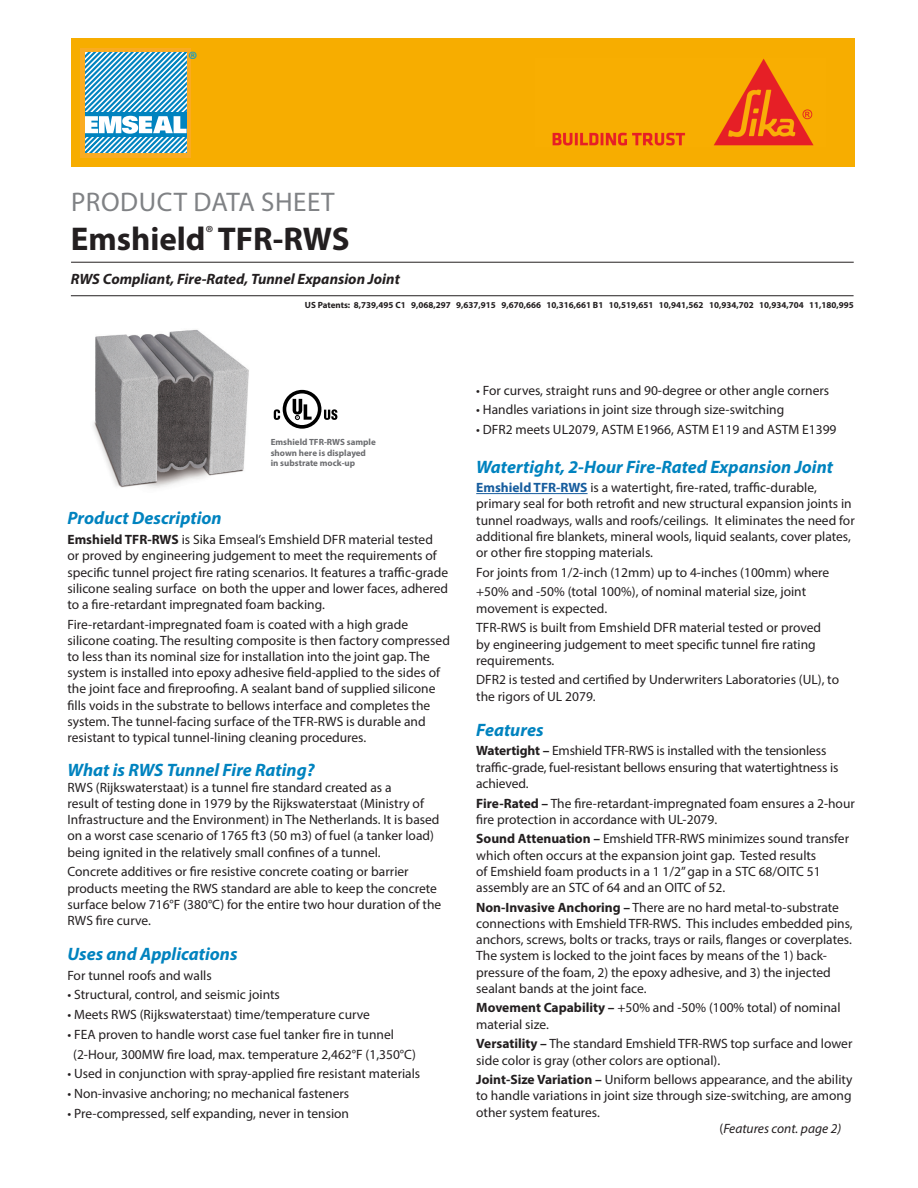
<style>
.page{position:relative;width:918px;height:1188px;background:#fff}
.page>*{position:absolute;margin:0;border:0;box-sizing:border-box;transform-origin:0 0}
.t1{font:700 33px "Myriad Pro";color:#231f20}
.t2{font:27px "Myriad Pro";letter-spacing:.02em;color:#808285}
.t3{font:22.35px "Myriad Pro";color:#009ad9}
.heads{font:italic 700 18px "Myriad Pro";color:#0083bf}
.body_copy{font:italic 700 18px "Myriad Pro";color:#0083bf}
.t4{font:italic 700 15px "Myriad Pro";color:#231f20}
.body_copy-2{font:13.5px/16.2px "Myriad Pro";color:#231f20}
.body_copy_with_bulle{font:13.5px/16.2px "Myriad Pro";color:#231f20}
.body_copy_with_bulle-2{font:italic 13.5px "Myriad Pro";color:#231f20}
.t5{font:700 9px "Myriad Pro";color:#231f20}
.t6{font:700 9px/10.5px "Myriad Pro";color:#6c6d70}
.s1{font-weight:700}
.s2{font-weight:700;color:#175d9e}
.s3{font-style:normal}
</style>
<div class="page">
<hr style="left:476px;top:493px;width:112px;height:1px;background:#175d9e">
<img style="left:93px;top:329px;width:156px;height:159px">
<svg style="left:274px;top:390px;width:64px;height:39px"></svg>
<div style="left:71px;top:38px;width:783px;height:128px;background:#f7ad00"></div>
<hr style="left:71px;top:262px;width:783px;height:1px;background:#231f20">
<hr style="left:71px;top:295px;width:783px;height:1px;background:#231f20">
<img style="left:552px;top:58px;width:262px;height:88px">
<svg style="left:84px;top:51px;width:103px;height:102px;background:#73b9d7"></svg>
<hr style="left:81px;top:48px;width:3px;height:109px;background:#faab22">
<hr style="left:187px;top:48px;width:3px;height:109px;background:#faab22">
<hr style="left:81px;top:48px;width:109px;height:3px;background:#faab22">
<hr style="left:81px;top:153px;width:109px;height:4px;background:#faab22">
<p class="t3" style="left:188px;top:46px;width:11px">®</p>
<p class="t2" style="left:71px;top:185px;width:265px">PRODUCT DATA SHEET</p>
<p class="t1" style="left:71px;top:217px;width:280px">Emshield<sup>®</sup> TFR-RWS</p>
<p class="t4" style="left:71px;top:269px;width:331px">RWS Compliant, Fire-Rated, Tunnel Expansion Joint</p>
<p class="t5" style="left:305px;top:300px;width:550px">US Patents: 8,739,495 C1 9,068,297 9,637,915 9,670,666 10,316,661 B1 10,519,651 10,941,562 10,934,702 10,934,704 11,180,995</p>
<p class="t6" style="left:271px;top:437px;width:107px">Emshield TFR-RWS sample shown here is displayed in substrate mock-up</p>
<p class="heads" style="left:68px;top:507px;width:156px">Product Description</p>
<p class="body_copy-2" style="left:68px;top:531px;width:382px"><span class="s1">Emshield TFR-RWS</span> is Sika Emseal’s Emshield DFR material tested<br>or proved by engineering judgement to meet the requirements of specific tunnel project fire rating scenarios. It features a traffic-grade silicone sealing surface on both the upper and lower faces, adhered to a fire-retardant impregnated foam backing.</p>
<p class="body_copy-2" style="left:68px;top:616px;width:384px">Fire-retardant-impregnated foam is coated with a high grade silicone coating. The resulting composite is then factory compressed to less than its nominal size for installation into the joint gap. The system is installed into epoxy adhesive field-applied to the sides of the joint face and fireproofing. A sealant band of supplied silicone fills voids in the substrate to bellows interface and completes the system. The tunnel-facing surface of the TFR-RWS is durable and resistant to typical tunnel-lining cleaning procedures.</p>
<p class="body_copy" style="left:68px;top:758px;width:249px">What is RWS Tunnel Fire Rating?</p>
<p class="body_copy-2" style="left:68px;top:779px;width:374px">RWS (Rijkswaterstaat) is a tunnel fire standard created as a<br>result of testing done in 1979 by the Rijkswaterstaat (Ministry of Infrastructure and the Environment) in The Netherlands. It is based on a worst case scenario of 1765 ft3 (50 m3) of fuel (a tanker load) being ignited in the relatively small confines of a tunnel.</p>
<p class="body_copy-2" style="left:68px;top:864px;width:375px">Concrete additives or fire resistive concrete coating or barrier products meeting the RWS standard are able to keep the concrete surface below 716°F (380°C) for the entire two hour duration of the RWS fire curve.</p>
<p class="heads" style="left:68px;top:942px;width:172px">Uses and Applications</p>
<p class="body_copy_with_bulle" style="left:68px;top:967px;width:146px">For tunnel roofs and walls</p>
<p class="body_copy_with_bulle" style="left:68px;top:987px;width:214px">• Structural, control, and seismic joints</p>
<p class="body_copy_with_bulle" style="left:68px;top:1006px;width:304px">• Meets RWS (Rijkswaterstaat) time/temperature curve</p>
<p class="body_copy_with_bulle" style="left:68px;top:1026px;width:328px">• FEA proven to handle worst case fuel tanker fire in tunnel</p>
<p class="body_copy_with_bulle" style="left:73px;top:1046px;width:344px">(2-Hour, 300MW fire load, max. temperature 2,462°F (1,350°C)</p>
<p class="body_copy_with_bulle" style="left:68px;top:1065px;width:354px">• Used in conjunction with spray-applied fire resistant materials</p>
<p class="body_copy_with_bulle" style="left:68px;top:1085px;width:283px">• Non-invasive anchoring; no mechanical fasteners</p>
<p class="body_copy_with_bulle" style="left:68px;top:1105px;width:283px">• Pre-compressed, self expanding, never in tension</p>
<p class="body_copy_with_bulle" style="left:476px;top:382px;width:354px">• For curves, straight runs and 90-degree or other angle corners</p>
<p class="body_copy_with_bulle" style="left:476px;top:401px;width:309px">• Handles variations in joint size through size-switching</p>
<p class="body_copy_with_bulle" style="left:476px;top:421px;width:362px">• DFR2 meets UL2079, ASTM E1966, ASTM E119 and ASTM E1399</p>
<p class="heads" style="left:476px;top:455px;width:358px">Watertight, 2-Hour Fire-Rated Expansion Joint</p>
<p class="body_copy-2" style="left:476px;top:479px;width:380px"><span class="s2">Emshield TFR-RWS</span> is a watertight, fire-rated, traffic-durable, primary seal for both retrofit and new structural expansion joints in tunnel roadways, walls and roofs/ceilings. It eliminates the need for additional fire blankets, mineral wools, liquid sealants, cover plates, or other fire stopping materials.</p>
<p class="body_copy-2" style="left:476px;top:564px;width:355px">For joints from 1/2-inch (12mm) up to 4-inches (100mm) where</p>
<p class="body_copy-2" style="left:476px;top:584px;width:331px">+50% and -50% (total 100%), of nominal material size, joint movement is expected.</p>
<p class="body_copy-2" style="left:476px;top:620px;width:346px">TFR-RWS is built from Emshield DFR material tested or proved by engineering judgement to meet specific tunnel fire rating requirements.</p>
<p class="body_copy-2" style="left:476px;top:672px;width:364px">DFR2 is tested and certified by Underwriters Laboratories (UL), to the rigors of UL 2079.</p>
<p class="heads" style="left:476px;top:718px;width:69px">Features</p>
<p class="body_copy_with_bulle" style="left:476px;top:743px;width:364px"><span class="s1">Watertight –</span> Emshield TFR-RWS is installed with the tensionless traffic-grade, fuel-resistant bellows ensuring that watertightness is achieved.</p>
<p class="body_copy_with_bulle" style="left:476px;top:795px;width:380px"><span class="s1">Fire-Rated –</span> The fire-retardant-impregnated foam ensures a 2-hour fire protection in accordance with UL-2079.</p>
<p class="body_copy_with_bulle" style="left:476px;top:831px;width:374px"><span class="s1">Sound Attenuation –</span> Emshield TFR-RWS minimizes sound transfer which often occurs at the expansion joint gap. Tested results<br>of Emshield foam products in a 1 1/2” gap in a STC 68/OITC 51 assembly are an STC of 64 and an OITC of 52.</p>
<p class="body_copy_with_bulle" style="left:476px;top:899px;width:378px"><span class="s1">Non-Invasive Anchoring –</span> There are no hard metal-to-substrate connections with Emshield TFR-RWS. This includes embedded pins, anchors, screws, bolts or tracks, trays or rails, flanges or coverplates.<br>The system is locked to the joint faces by means of the 1) back&shy;pressure of the foam, 2) the epoxy adhesive, and 3) the injected sealant bands at the joint face.</p>
<p class="body_copy_with_bulle" style="left:476px;top:1000px;width:366px"><span class="s1">Movement Capability –</span> +50% and -50% (100% total) of nominal material size.</p>
<p class="body_copy_with_bulle" style="left:476px;top:1036px;width:378px"><span class="s1">Versatility –</span> The standard Emshield TFR-RWS top surface and lower side color is gray (other colors are optional).</p>
<p class="body_copy_with_bulle" style="left:476px;top:1071px;width:378px"><span class="s1">Joint-Size Variation –</span> Uniform bellows appearance, and the ability</p>
<p class="body_copy_with_bulle" style="left:476px;top:1088px;width:377px">to handle variations in joint size through size-switching, are among</p>
<p class="body_copy_with_bulle" style="left:476px;top:1104px;width:125px">other system features.</p>
<p class="body_copy_with_bulle-2" style="left:720px;top:1120px;width:123px"><span class="s3">(</span>Features cont. page 2)</p>
</div>
